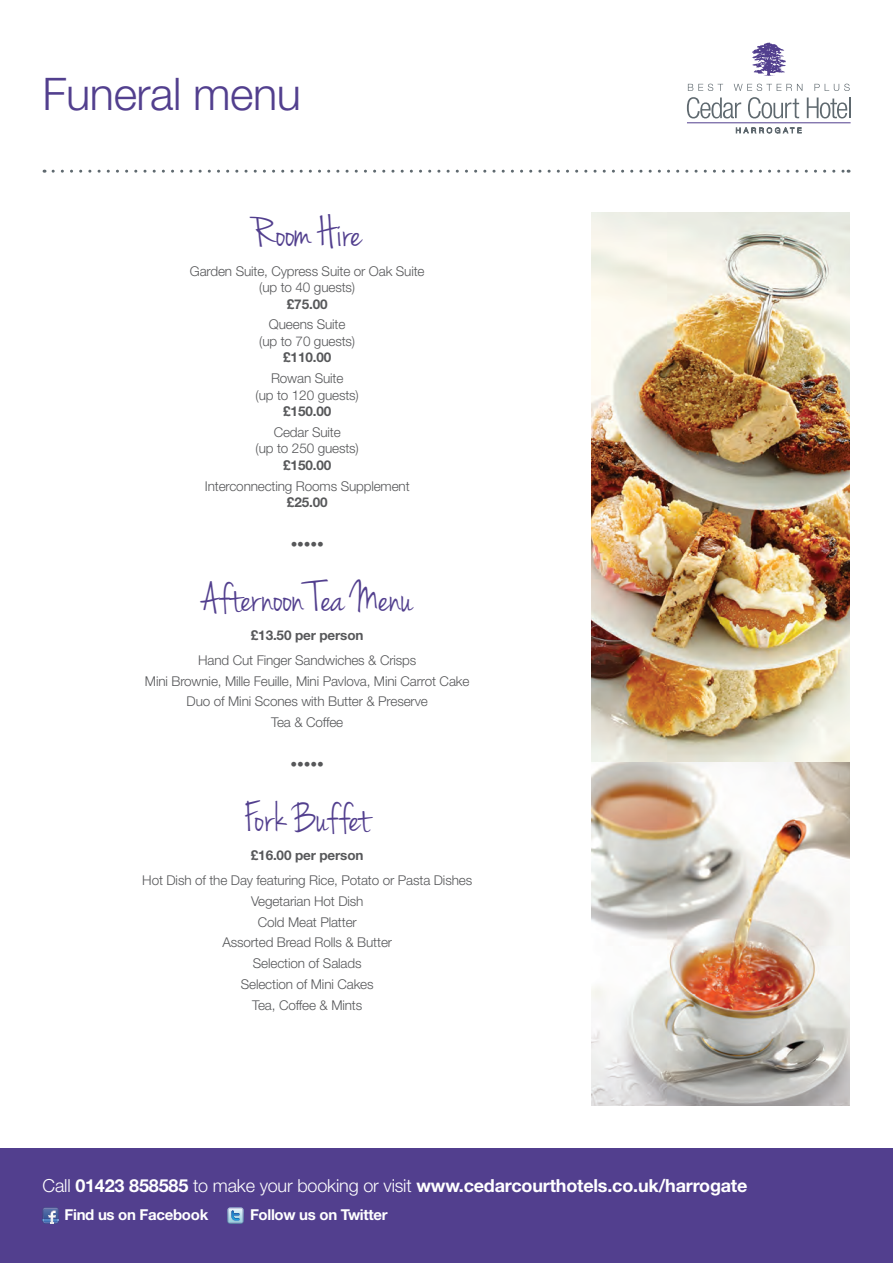
<style>
.page{position:relative;width:893px;height:1263px;background:#fff}
.page>*{position:absolute;margin:0;border:0;box-sizing:border-box;transform-origin:0 0}
.t1{font:45px "Jenna Sue";letter-spacing:-.01em;color:#523f8e}
.t2{font:300 45px "Helvetica Neue LT";letter-spacing:-.01em;color:#523f8e}
.t3{font:700 27px "Helvetica Neue LT";letter-spacing:-.01em;color:#fff}
.t4{font:700 18px "Helvetica Neue LT";letter-spacing:-.01em;color:#fff}
.t5{font:700 15px "Helvetica Neue LT";letter-spacing:-.02em;color:#fff}
.t6{font:300 13.5px/20.7px "Helvetica Neue LT";letter-spacing:-.01em;color:#57585a;text-align:center}
.t7{font:700 13.5px "Helvetica Neue LT";letter-spacing:-.01em;color:#57585a}
.s1{font-weight:300}
</style>
<div class="page">
<svg style="left:53px;top:170px;width:796px;height:3px"></svg>
<div style="left:0;top:1148px;width:893px;height:115px;background:#523f8e"></div>
<svg style="left:43px;top:1207px;width:16px;height:17px"></svg>
<img style="left:43px;top:1208px;width:15px;height:3px">
<svg style="left:227px;top:1207px;width:17px;height:17px"></svg>
<svg style="left:736px;top:127px;width:66px;height:6px"></svg>
<hr style="left:687px;top:122px;width:164px;height:1px;background:#523f8e">
<svg style="left:687px;top:97px;width:54px;height:21px"></svg>
<svg style="left:748px;top:97px;width:51px;height:21px"></svg>
<svg style="left:807px;top:98px;width:40px;height:20px"></svg>
<hr style="left:849px;top:98px;width:2px;height:20px;background:#5f696f">
<svg style="left:688px;top:84px;width:35px;height:7px"></svg>
<svg style="left:734px;top:84px;width:68px;height:7px"></svg>
<svg style="left:814px;top:84px;width:36px;height:7px"></svg>
<svg style="left:752px;top:42px;width:34px;height:34px"></svg>
<img style="left:592px;top:213px;width:258px;height:550px">
<img style="left:592px;top:763px;width:258px;height:343px">
<h1 class="t2" style="left:43px;top:67px;width:260px">Funeral menu</h1>
<h1 class="t1" style="left:252px;top:207px;width:111px">Room Hire</h1>
<p class="t6" style="left:190px;top:262px;width:236px;line-height:16.5px">Garden Suite, Cypress Suite or Oak Suite (up to 40 guests)</p>
<p class="t7" style="left:287px;top:295px;width:42px">£75.00</p>
<p class="t6" style="left:259px;top:316px;width:97px;line-height:16.5px">Queens Suite (up to 70 guests)</p>
<p class="t7" style="left:283px;top:349px;width:49px">£110.00</p>
<p class="t6" style="left:256px;top:370px;width:105px;line-height:16.5px">Rowan Suite<br>(up to 120 guests)</p>
<p class="t7" style="left:283px;top:403px;width:49px">£150.00</p>
<p class="t6" style="left:256px;top:424px;width:105px;line-height:16.5px">Cedar Suite<br>(up to 250 guests)</p>
<p class="t7" style="left:283px;top:457px;width:49px">£150.00</p>
<p class="t6" style="left:205px;top:475px;width:206px">Interconnecting Rooms Supplement</p>
<p class="t7" style="left:287px;top:494px;width:42px">£25.00</p>
<p class="t6" style="left:291px;top:533px;width:35px">•••••</p>
<h1 class="t1" style="left:201px;top:572px;width:213px">Afternoon Tea Menu</h1>
<p class="t7" style="left:251px;top:627px;width:114px">£13.50 per person</p>
<p class="t6" style="left:145px;top:649px;width:326px">Hand Cut Finger Sandwiches &amp; Crisps<br>Mini Brownie, Mille Feuille, Mini Pavlova, Mini Carrot Cake Duo of Mini Scones with Butter &amp; Preserve<br>Tea &amp; Coffee</p>
<p class="t6" style="left:291px;top:753px;width:35px">•••••</p>
<h1 class="t1" style="left:244px;top:792px;width:127px">Fork Buffet</h1>
<p class="t7" style="left:251px;top:847px;width:114px">£16.00 per person</p>
<p class="t6" style="left:142px;top:870px;width:331px">Hot Dish of the Day featuring Rice, Potato or Pasta Dishes<br>Vegetarian Hot Dish<br>Cold Meat Platter<br>Assorted Bread Rolls &amp; Butter<br>Selection of Salads<br>Selection of Mini Cakes<br>Tea, Coffee &amp; Mints</p>
<h3 class="t4" style="left:43px;top:1174px;width:706px"><span class="s1">Call</span> 01423 858585 <span class="s1">to make your booking or visit</span> www.cedarcourthotels.co.uk/harrogate</h3>
<p class="t5" style="left:65px;top:1206px;width:145px">Find us on Facebook</p>
<p class="t5" style="left:250px;top:1206px;width:139px">Follow us on Twitter</p>
<h2 class="t3" style="left:265px;top:1178px;width:365px">www.cedarcourthotels.co.uk</h2>
</div>
